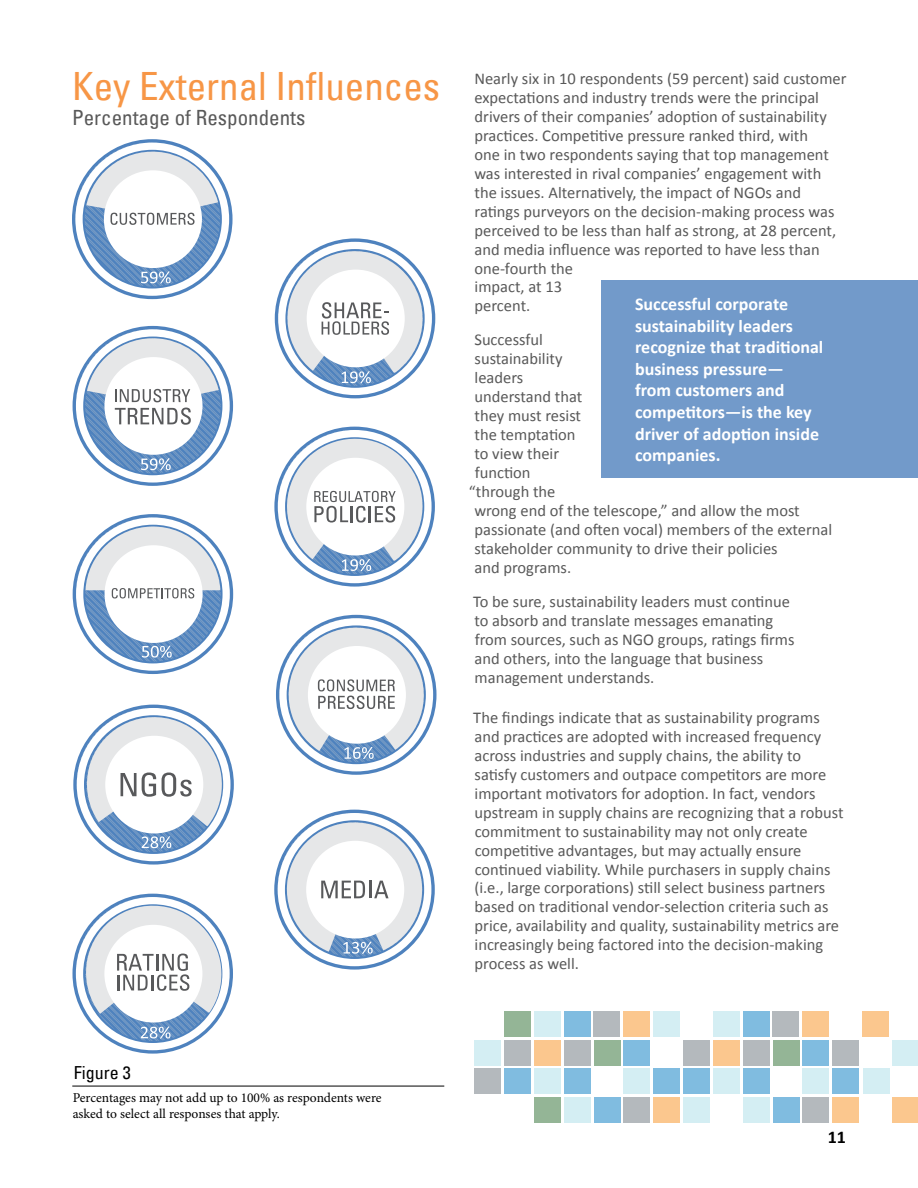
<style>
.page{position:relative;width:918px;height:1188px;background:#fff}
.page>*{position:absolute;margin:0;border:0;box-sizing:border-box;transform-origin:0 0}
.t1{font:condensed 39px "Univers";color:#f79646}
.t2{font:condensed 21px "Univers";color:#595959}
.t3{font:700 18px/21.6px "Calibri";color:#fff}
.t4{font:condensed 18px "Univers";color:#000}
.t5{font:700 18px "Calibri";color:#000}
.t6{font:16.5px/19px "Calibri";color:#595959}
.t7{font:13.5px/16.2px "Minion Pro";letter-spacing:-.005em;color:#000}
</style>
<div class="page">
<svg style="left:72px;top:139px;width:161px;height:160px"></svg>
<svg style="left:73px;top:326px;width:160px;height:160px"></svg>
<svg style="left:73px;top:514px;width:160px;height:160px"></svg>
<svg style="left:73px;top:705px;width:161px;height:160px"></svg>
<svg style="left:72px;top:894px;width:161px;height:160px"></svg>
<svg style="left:274px;top:427px;width:161px;height:160px"></svg>
<svg style="left:274px;top:810px;width:161px;height:160px"></svg>
<svg style="left:75px;top:143px;width:150px;height:149px"></svg>
<svg style="left:76px;top:329px;width:149px;height:149px"></svg>
<svg style="left:76px;top:518px;width:150px;height:148px"></svg>
<svg style="left:76px;top:897px;width:150px;height:149px"></svg>
<svg style="left:278px;top:430px;width:153px;height:149px"></svg>
<svg style="left:279px;top:618px;width:154px;height:149px"></svg>
<svg style="left:278px;top:813px;width:153px;height:149px"></svg>
<svg style="left:77px;top:708px;width:150px;height:149px"></svg>
<svg style="left:278px;top:242px;width:154px;height:149px"></svg>
<div style="left:601px;top:280px;width:317px;height:198px;background:#729aca"></div>
<hr style="left:72px;top:1086px;width:372px;height:1px;background:#000">
<div style="left:684px;top:1069px;width:26px;height:25px;background:#80bce0"></div>
<div style="left:504px;top:1069px;width:27px;height:25px;background:#80bce0"></div>
<div style="left:773px;top:1097px;width:26px;height:26px;background:#80bce0"></div>
<div style="left:594px;top:1097px;width:26px;height:26px;background:#80bce0"></div>
<div style="left:832px;top:1069px;width:26px;height:25px;background:#80bce0"></div>
<div style="left:653px;top:1069px;width:26px;height:25px;background:#80bce0"></div>
<div style="left:713px;top:1040px;width:27px;height:26px;background:#fbc78e"></div>
<div style="left:893px;top:1097px;width:25px;height:26px;background:#fbc78e"></div>
<div style="left:534px;top:1040px;width:26px;height:26px;background:#fbc78e"></div>
<div style="left:743px;top:1069px;width:26px;height:25px;background:#80bce0"></div>
<div style="left:564px;top:1069px;width:26px;height:25px;background:#80bce0"></div>
<div style="left:802px;top:1040px;width:27px;height:26px;background:#80bce0"></div>
<div style="left:623px;top:1040px;width:27px;height:26px;background:#80bce0"></div>
<div style="left:534px;top:1097px;width:26px;height:26px;background:#94b596"></div>
<div style="left:802px;top:1097px;width:27px;height:26px;background:#b4b9bd"></div>
<div style="left:623px;top:1097px;width:27px;height:26px;background:#b4b9bd"></div>
<div style="left:474px;top:1069px;width:26px;height:25px;background:#b4b9bd"></div>
<div style="left:832px;top:1040px;width:26px;height:26px;background:#b4b9bd"></div>
<div style="left:743px;top:1040px;width:26px;height:26px;background:#b4b9bd"></div>
<div style="left:564px;top:1040px;width:26px;height:26px;background:#b4b9bd"></div>
<div style="left:684px;top:1040px;width:26px;height:26px;background:#b4b9bd"></div>
<div style="left:504px;top:1040px;width:27px;height:26px;background:#b4b9bd"></div>
<div style="left:684px;top:1097px;width:26px;height:26px;background:#d4eef3"></div>
<div style="left:863px;top:1068px;width:26px;height:26px;background:#d4eef3"></div>
<div style="left:773px;top:1040px;width:26px;height:26px;background:#94b596"></div>
<div style="left:594px;top:1040px;width:26px;height:26px;background:#94b596"></div>
<div style="left:713px;top:1069px;width:27px;height:25px;background:#d4eef3"></div>
<div style="left:534px;top:1069px;width:26px;height:25px;background:#d4eef3"></div>
<div style="left:893px;top:1040px;width:25px;height:26px;background:#d4eef3"></div>
<div style="left:743px;top:1097px;width:26px;height:26px;background:#d4eef3"></div>
<div style="left:564px;top:1097px;width:26px;height:26px;background:#d4eef3"></div>
<div style="left:802px;top:1069px;width:27px;height:25px;background:#d4eef3"></div>
<div style="left:623px;top:1069px;width:27px;height:25px;background:#d4eef3"></div>
<div style="left:474px;top:1040px;width:26px;height:26px;background:#d4eef3"></div>
<div style="left:832px;top:1097px;width:26px;height:26px;background:#fbc78e"></div>
<div style="left:653px;top:1097px;width:26px;height:26px;background:#fbc78e"></div>
<div style="left:743px;top:1012px;width:26px;height:25px;background:#80bce0"></div>
<div style="left:564px;top:1012px;width:26px;height:25px;background:#80bce0"></div>
<div style="left:863px;top:1012px;width:26px;height:25px;background:#fbc78e"></div>
<div style="left:504px;top:1012px;width:27px;height:25px;background:#94b596"></div>
<div style="left:772px;top:1012px;width:27px;height:25px;background:#b4b9bd"></div>
<div style="left:593px;top:1012px;width:27px;height:25px;background:#b4b9bd"></div>
<div style="left:654px;top:1012px;width:26px;height:25px;background:#d4eef3"></div>
<div style="left:713px;top:1012px;width:26px;height:25px;background:#d4eef3"></div>
<div style="left:534px;top:1012px;width:26px;height:25px;background:#d4eef3"></div>
<div style="left:802px;top:1012px;width:26px;height:25px;background:#fbc78e"></div>
<div style="left:623px;top:1012px;width:26px;height:25px;background:#fbc78e"></div>
<h1 class="t1" style="left:72px;top:61px;width:370px">Key External Influences</h1>
<p class="t2" style="left:72px;top:104px;width:235px">Percentage of Respondents</p>
<p class="t6" style="left:474px;top:69px;width:374px">Nearly six in 10 respondents (59 percent) said customer expectations and industry trends were the principal drivers of their companies’ adoption of sustainability practices. Competitive pressure ranked third, with<br>one in two respondents saying that top management was interested in rival companies’ engagement with the issues. Alternatively, the impact of NGOs and ratings purveyors on the decision-making process was perceived to be less than half as strong, at 28 percent, and media influence was reported to have less than one-fourth the<br>impact, at 13<br>percent.</p>
<p class="t6" style="left:474px;top:331px;width:70px">Successful</p>
<p class="t6" style="left:475px;top:349px;width:89px">sustainability</p>
<p class="t6" style="left:475px;top:368px;width:50px">leaders</p>
<p class="t6" style="left:475px;top:387px;width:109px">understand that</p>
<p class="t6" style="left:475px;top:406px;width:108px">they must resist</p>
<p class="t6" style="left:475px;top:425px;width:103px">the temptation</p>
<p class="t6" style="left:475px;top:444px;width:86px">to view their</p>
<p class="t6" style="left:475px;top:463px;width:57px">function</p>
<p class="t6" style="left:469px;top:482px;width:88px">“through the</p>
<p class="t6" style="left:474px;top:501px;width:327px">wrong end of the telescope,” and allow the most</p>
<p class="t6" style="left:475px;top:520px;width:359px">passionate (and often vocal) members of the external</p>
<p class="t6" style="left:475px;top:539px;width:305px">stakeholder community to drive their policies</p>
<p class="t6" style="left:474px;top:558px;width:98px">and programs.</p>
<p class="t6" style="left:473px;top:592px;width:323px">To be sure, sustainability leaders must continue to absorb and translate messages emanating from sources, such as NGO groups, ratings firms and others, into the language that business management understands.</p>
<p class="t6" style="left:473px;top:708px;width:372px">The findings indicate that as sustainability programs and practices are adopted with increased frequency across industries and supply chains, the ability to satisfy customers and outpace competitors are more important motivators for adoption. In fact, vendors upstream in supply chains are recognizing that a robust commitment to sustainability may not only create competitive advantages, but may actually ensure continued viability. While purchasers in supply chains (i.e., large corporations) still select business partners based on traditional vendor-selection criteria such as price, availability and quality, sustainability metrics are increasingly being factored into the decision-making process as well.</p>
<p class="t3" style="left:635px;top:293px;width:190px">Successful corporate sustainability leaders recognize that traditional business pressure— from customers and competitors—is the key driver of adoption inside companies.</p>
<p class="t4" style="left:74px;top:1061px;width:58px">Figure 3</p>
<p class="t7" style="left:73px;top:1090px;width:310px">Percentages may not add up to 100% as respondents were asked to select all responses that apply.</p>
<p class="t5" style="left:828px;top:1126px;width:20px">11</p>
</div>
